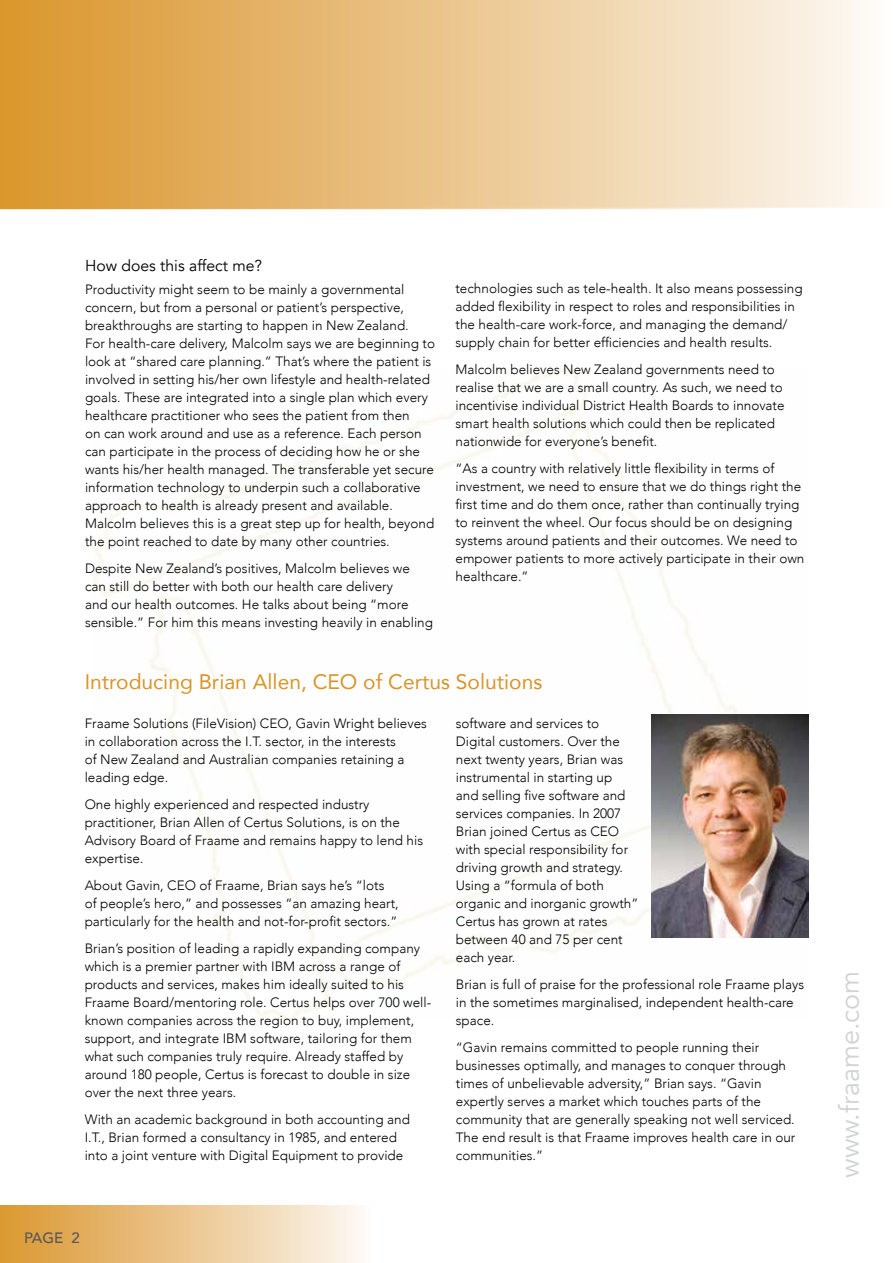
<style>
.page{position:relative;width:893px;height:1263px;background:#fff}
.page>*{position:absolute;margin:0;border:0;box-sizing:border-box;transform-origin:0 0}
.t1{font:27px "Avenir";color:#d1d3d4}
.t2{font:21px "Avenir";color:#d99529}
.t3{font:15.75px "Avenir";color:#000}
.t4{font:500 15px "Avenir";color:#58595b}
.t5{font:300 13.5px/18px "Avenir";color:#000}
</style>
<div class="page">
<svg style="left:0;top:0;width:869px;height:209px;background:#eac58c"></svg>
<svg style="left:0;top:1206px;width:360px;height:57px;background:#eac58d"></svg>
<img style="left:651px;top:714px;width:157px;height:224px">
<p class="t3" style="left:85px;top:256px;width:179px">How does this affect me?</p>
<p class="t5" style="left:85px;top:280px;width:351px">Productivity might seem to be mainly a governmental concern, but from a personal or patient’s perspective, breakthroughs are starting to happen in New Zealand.<br>For health-care delivery, Malcolm says we are beginning to look at “shared care planning.” That’s where the patient is involved in setting his/her own lifestyle and health-related goals. These are integrated into a single plan which every healthcare practitioner who sees the patient from then<br>on can work around and use as a reference. Each person can participate in the process of deciding how he or she wants his/her health managed. The transferable yet secure information technology to underpin such a collaborative approach to health is already present and available.<br>Malcolm believes this is a great step up for health, beyond the point reached to date by many other countries.</p>
<p class="t5" style="left:85px;top:559px;width:349px">Despite New Zealand’s positives, Malcolm believes we can still do better with both our health care delivery<br>and our health outcomes. He talks about being “more sensible.” For him this means investing heavily in enabling</p>
<p class="t5" style="left:455px;top:279px;width:349px">technologies such as tele-health. It also means possessing added flexibility in respect to roles and responsibilities in the health-care work-force, and managing the demand/ supply chain for better efficiencies and health results.</p>
<p class="t5" style="left:455px;top:360px;width:331px">Malcolm believes New Zealand governments need to realise that we are a small country. As such, we need to incentivise individual District Health Boards to innovate smart health solutions which could then be replicated nationwide for everyone’s benefit.</p>
<p class="t5" style="left:455px;top:459px;width:350px">“As a country with relatively little flexibility in terms of investment, we need to ensure that we do things right the first time and do them once, rather than continually trying to reinvent the wheel. Our focus should be on designing systems around patients and their outcomes. We need to empower patients to more actively participate in their own healthcare.”</p>
<h2 class="t2" style="left:85px;top:664px;width:459px">Introducing Brian Allen, CEO of Certus Solutions</h2>
<p class="t5" style="left:85px;top:714px;width:344px">Fraame Solutions (FileVision) CEO, Gavin Wright believes in collaboration across the I.T. sector, in the interests<br>of New Zealand and Australian companies retaining a leading edge.</p>
<p class="t5" style="left:85px;top:795px;width:340px">One highly experienced and respected industry practitioner, Brian Allen of Certus Solutions, is on the Advisory Board of Fraame and remains happy to lend his expertise.</p>
<p class="t5" style="left:85px;top:876px;width:316px">About Gavin, CEO of Fraame, Brian says he’s “lots of people’s hero,” and possesses “an amazing heart, particularly for the health and not-for-profit sectors.”</p>
<p class="t5" style="left:85px;top:939px;width:348px">Brian’s position of leading a rapidly expanding company which is a premier partner with IBM across a range of products and services, makes him ideally suited to his Fraame Board/mentoring role. Certus helps over 700 well&shy;known companies across the region to buy, implement, support, and integrate IBM software, tailoring for them what such companies truly require. Already staffed by around 180 people, Certus is forecast to double in size over the next three years.</p>
<p class="t5" style="left:85px;top:1110px;width:327px">With an academic background in both accounting and<br>I.T., Brian formed a consultancy in 1985, and entered into a joint venture with Digital Equipment to provide</p>
<p class="t5" style="left:456px;top:714px;width:184px">software and services to<br>Digital customers. Over the next twenty years, Brian was instrumental in starting up and selling five software and services companies. In 2007<br>Brian joined Certus as CEO with special responsibility for driving growth and strategy.<br>Using a “formula of both organic and inorganic growth”<br>Certus has grown at rates between 40 and 75 per cent each year.</p>
<p class="t5" style="left:456px;top:975px;width:350px">Brian is full of praise for the professional role Fraame plays in the sometimes marginalised, independent health-care space.</p>
<p class="t5" style="left:456px;top:1038px;width:341px">“Gavin remains committed to people running their businesses optimally, and manages to conquer through times of unbelievable adversity,” Brian says. “Gavin expertly serves a market which touches parts of the community that are generally speaking not well serviced.<br>The end result is that Fraame improves health care in our communities.”</p>
<p class="t4" style="left:24px;top:1224px;width:57px">PAGE 2</p>
<h1 class="t1" style="left:834px;top:1178px;width:209px;rotate:-90deg">www.fraame.com</h1>
</div>
